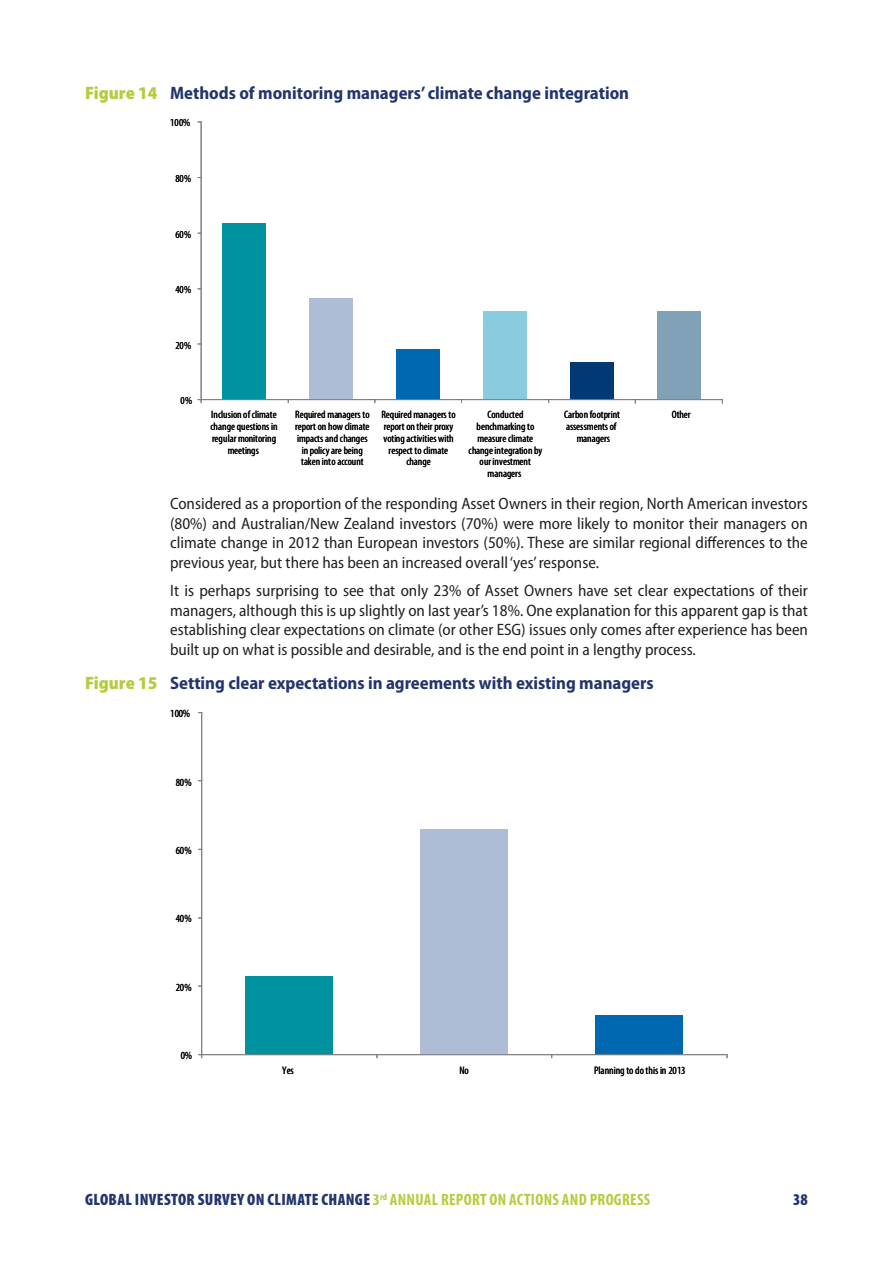
<style>
.page{position:relative;width:893px;height:1263px;background:#fff}
.page>*{position:absolute;margin:0;border:0;box-sizing:border-box;transform-origin:0 0}
.t1{font:700 semi-condensed 18px "Myriad Pro";color:#22356c}
.t2{font:semi-condensed 16.5px/19.5px "Myriad Pro";color:#231f20;text-align:justify}
.t3{font:900 condensed 16.5px "Myriad Pro";letter-spacing:.02em;color:#22356c}
.t4{font:condensed 10.95px "Myriad Pro";letter-spacing:-.01em;color:#000}
.t5{font:condensed 10.8px/11.9px "Myriad Pro";color:#000;text-align:center}
.s1{font-weight:900;color:#b2cd3f}
.s2{font-weight:700;color:#b2cd3f}
</style>
<div class="page">
<div style="left:223px;top:223px;width:43px;height:177px;background:#00929f"></div>
<div style="left:310px;top:299px;width:43px;height:101px;background:#aebcd6"></div>
<div style="left:396px;top:349px;width:44px;height:51px;background:#0067b1"></div>
<div style="left:484px;top:311px;width:43px;height:89px;background:#89cbdf"></div>
<div style="left:570px;top:362px;width:44px;height:38px;background:#003976"></div>
<div style="left:657px;top:311px;width:43px;height:89px;background:#80a1b6"></div>
<hr style="left:201px;top:122px;width:1px;height:278px;background:#808080">
<hr style="left:201px;top:399px;width:521px;height:1px;background:#808080">
<div style="left:245px;top:976px;width:88px;height:79px;background:#00929f"></div>
<div style="left:421px;top:829px;width:87px;height:226px;background:#aebcd6"></div>
<div style="left:596px;top:1015px;width:87px;height:40px;background:#0067b1"></div>
<hr style="left:201px;top:713px;width:1px;height:342px;background:#808080">
<hr style="left:202px;top:1054px;width:525px;height:1px;background:#808080">
<p class="t1" style="left:85px;top:82px;width:546px"><span class="s1">Figure 14</span> Methods of monitoring managers’ climate change integration</p>
<p class="t5" style="left:170px;top:117px;width:22px">100%</p>
<p class="t5" style="left:176px;top:172px;width:17px">80%</p>
<p class="t5" style="left:176px;top:228px;width:17px">60%</p>
<p class="t5" style="left:176px;top:284px;width:17px">40%</p>
<p class="t5" style="left:176px;top:339px;width:17px">20%</p>
<p class="t5" style="left:181px;top:395px;width:13px">0%</p>
<p class="t5" style="left:211px;top:408px;width:69px">Inclusion of climate change questions in regular monitoring meetings</p>
<p class="t5" style="left:295px;top:408px;width:76px">Required managers to report on how climate impacts and changes in policy are being taken into account</p>
<p class="t5" style="left:381px;top:408px;width:76px">Required managers to report on their proxy voting activities with respect to climate change</p>
<p class="t5" style="left:468px;top:408px;width:75px">Conducted benchmarking to measure climate change integration by our investment managers</p>
<p class="t5" style="left:564px;top:408px;width:57px">Carbon footprint assessments of managers</p>
<p class="t5" style="left:672px;top:408px;width:20px">Other</p>
<p class="t2" style="left:170px;top:494px;width:639px">Considered as a proportion of the responding Asset Owners in their region, North American investors (80%) and Australian/New Zealand investors (70%) were more likely to monitor their managers on climate change in 2012 than European investors (50%). These are similar regional differences to the previous year, but there has been an increased overall ‘yes’ response.</p>
<p class="t2" style="left:170px;top:581px;width:639px">It is perhaps surprising to see that only 23% of Asset Owners have set clear expectations of their managers, although this is up slightly on last year’s 18%. One explanation for this apparent gap is that establishing clear expectations on climate (or other ESG) issues only comes after experience has been built up on what is possible and desirable, and is the end point in a lengthy process.</p>
<p class="t1" style="left:85px;top:673px;width:570px"><span class="s1">Figure 15</span> Setting clear expectations in agreements with existing managers</p>
<p class="t4" style="left:170px;top:707px;width:21px">100%</p>
<p class="t4" style="left:176px;top:775px;width:17px">80%</p>
<p class="t4" style="left:176px;top:843px;width:17px">60%</p>
<p class="t4" style="left:176px;top:912px;width:17px">40%</p>
<p class="t4" style="left:176px;top:980px;width:17px">20%</p>
<p class="t4" style="left:181px;top:1049px;width:13px">0%</p>
<p class="t4" style="left:282px;top:1063px;width:13px">Yes</p>
<p class="t4" style="left:459px;top:1063px;width:11px">No</p>
<p class="t4" style="left:594px;top:1063px;width:93px">Planning to do this in 2013</p>
<p class="t3" style="left:85px;top:1191px;width:567px">GLOBAL INVESTOR SURVEY ON CLIMATE CHANGE <span class="s2">3</span><sup>rd</sup> <span class="s2">ANNUAL REPORT ON ACTIONS AND PROGRESS</span></p>
<p class="t3" style="left:793px;top:1191px;width:16px">38</p>
</div>
